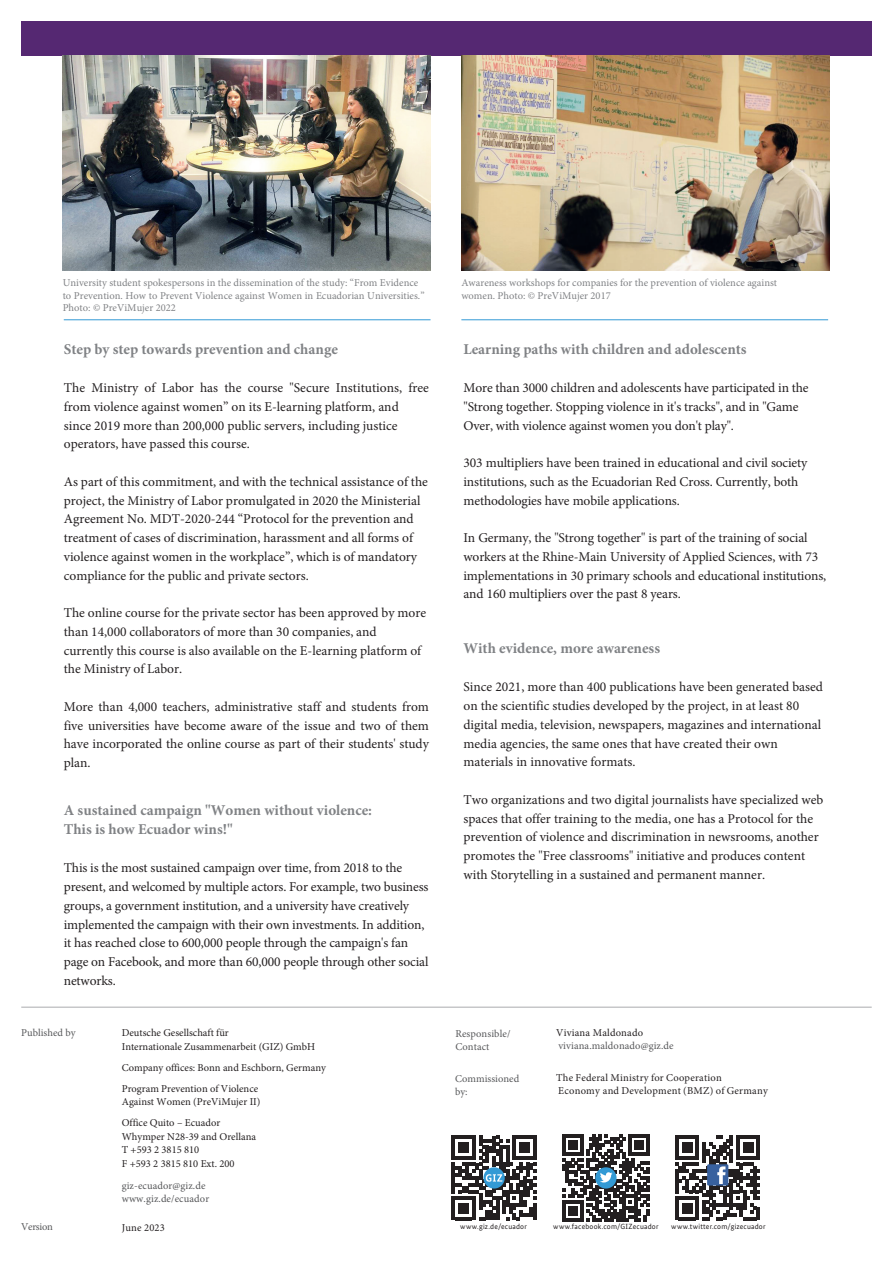
<style>
.page{position:relative;width:893px;height:1263px;background:#fff}
.page>*{position:absolute;margin:0;border:0;box-sizing:border-box;transform-origin:0 0}
.t1{font:700 15px/18.8px "Minion Pro";color:#808285}
.t2{font:13.5px/18.8px "Minion Pro";color:#231f20}
.t3{font:10.5px/12.6px "Minion Pro";color:#808285}
.t4{font:10.5px/13.5px "Minion Pro";color:#231f20}
.t5{font:10.5px/13.5px "Minion Pro";letter-spacing:.02em;color:#231f20}
.t6{font:10.5px/13.5px "Minion Pro";letter-spacing:.01em;color:#57585a}
.t7{font:7.5px "Bundes Sans";letter-spacing:.025em;color:#231f20}
</style>
<div class="page">
<hr style="left:21px;top:1007px;width:851px;height:1px;background:#aaabaf">
<div style="left:21px;top:21px;width:851px;height:34px;background:#552872"></div>
<svg style="left:451px;top:1135px;width:86px;height:86px"></svg>
<svg style="left:678px;top:1220px;width:79px;height:1px"></svg>
<svg style="left:675px;top:1135px;width:85px;height:85px"></svg>
<svg style="left:562px;top:1134px;width:88px;height:88px"></svg>
<svg style="left:452px;top:1135px;width:84px;height:85px"></svg>
<img style="left:461px;top:55px;width:368px;height:215px">
<img style="left:63px;top:55px;width:368px;height:215px">
<hr style="left:64px;top:319px;width:367px;height:1px;background:#339ad5">
<hr style="left:461px;top:319px;width:367px;height:1px;background:#339ad5">
<p class="t3" style="left:63px;top:276px;width:363px">University student spokespersons in the dissemination of the study: “From Evidence to Prevention. How to Prevent Violence against Women in Ecuadorian Universities.”<br>Photo: © PreViMujer 2022</p>
<p class="t1" style="left:64px;top:339px;width:276px">Step by step towards prevention and change</p>
<p class="t2" style="left:64px;top:378px;width:367px">The Ministry of Labor has the course "Secure Institutions, free from violence against women” on its E-learning platform, and since 2019 more than 200,000 public servers, including justice operators, have passed this course.</p>
<p class="t2" style="left:64px;top:472px;width:366px">As part of this commitment, and with the technical assistance of the project, the Ministry of Labor promulgated in 2020 the Ministerial Agreement No. MDT-2020-244 “Protocol for the prevention and treatment of cases of discrimination, harassment and all forms of violence against women in the workplace”, which is of mandatory compliance for the public and private sectors.</p>
<p class="t2" style="left:64px;top:603px;width:364px">The online course for the private sector has been approved by more than 14,000 collaborators of more than 30 companies, and currently this course is also available on the E-learning platform of the Ministry of Labor.</p>
<p class="t2" style="left:64px;top:697px;width:367px;text-align:justify">More than 4,000 teachers, administrative staff and students from five universities have become aware of the issue and two of them have incorporated the online course as part of their students' study plan.</p>
<p class="t1" style="left:64px;top:801px;width:310px">A sustained campaign "Women without violence:<br>This is how Ecuador wins!"</p>
<p class="t2" style="left:64px;top:858px;width:366px">This is the most sustained campaign over time, from 2018 to the present, and welcomed by multiple actors. For example, two business groups, a government institution, and a university have creatively implemented the campaign with their own investments. In addition, it has reached close to 600,000 people through the campaign's fan page on Facebook, and more than 60,000 people through other social networks.</p>
<p class="t4" style="left:122px;top:1026px;width:195px">Deutsche Gesellschaft für<br>Internationale Zusammenarbeit (GIZ) GmbH</p>
<p class="t4" style="left:122px;top:1057px;width:206px;line-height:21px">Company offices: Bonn and Eschborn, Germany<br>Program Prevention of Violence</p>
<p class="t4" style="left:122px;top:1091px;width:140px;line-height:21px">Against Women (PreViMujer II)<br>Office Quito – Ecuador</p>
<p class="t4" style="left:122px;top:1129px;width:136px">Whymper N28-39 and Orellana<br>T +593 2 3815 810<br>F +593 2 3815 810 Ext. 200</p>
<p class="t6" style="left:122px;top:1178px;width:89px">giz-ecuador@giz.de www.giz.de/ecuador</p>
<p class="t5" style="left:122px;top:1220px;width:45px">June 2023</p>
<p class="t3" style="left:461px;top:276px;width:317px">Awareness workshops for companies for the prevention of violence against women. Photo: © PreViMujer 2017</p>
<p class="t1" style="left:463px;top:339px;width:285px">Learning paths with children and adolescents</p>
<p class="t2" style="left:463px;top:378px;width:347px">More than 3000 children and adolescents have participated in the "Strong together. Stopping violence in it's tracks", and in "Game<br>Over, with violence against women you don't play".</p>
<p class="t2" style="left:463px;top:453px;width:345px">303 multipliers have been trained in educational and civil society institutions, such as the Ecuadorian Red Cross. Currently, both methodologies have mobile applications.</p>
<p class="t2" style="left:463px;top:528px;width:364px">In Germany, the "Strong together" is part of the training of social workers at the Rhine-Main University of Applied Sciences, with 73 implementations in 30 primary schools and educational institutions, and 160 multipliers over the past 8 years.</p>
<p class="t1" style="left:463px;top:639px;width:198px">With evidence, more awareness</p>
<p class="t2" style="left:463px;top:677px;width:361px">Since 2021, more than 400 publications have been generated based on the scientific studies developed by the project, in at least 80 digital media, television, newspapers, magazines and international media agencies, the same ones that have created their own materials in innovative formats.</p>
<p class="t2" style="left:463px;top:790px;width:361px">Two organizations and two digital journalists have specialized web spaces that offer training to the media, one has a Protocol for the prevention of violence and discrimination in newsrooms, another promotes the "Free classrooms" initiative and produces content with Storytelling in a sustained and permanent manner.</p>
<p class="t5" style="left:556px;top:1026px;width:88px">Viviana Maldonado</p>
<p class="t6" style="left:558px;top:1039px;width:117px">viviana.maldonado@giz.de</p>
<p class="t5" style="left:556px;top:1070px;width:213px">The Federal Ministry for Cooperation<br>Economy and Development (BMZ) of Germany</p>
<p class="t7" style="left:460px;top:1222px;width:68px">www.giz.de/ecuador</p>
<p class="t7" style="left:553px;top:1222px;width:107px">www.facebook.com/GIZecuador</p>
<p class="t7" style="left:671px;top:1222px;width:96px">www.twitter.com/gizecuador</p>
</div>
